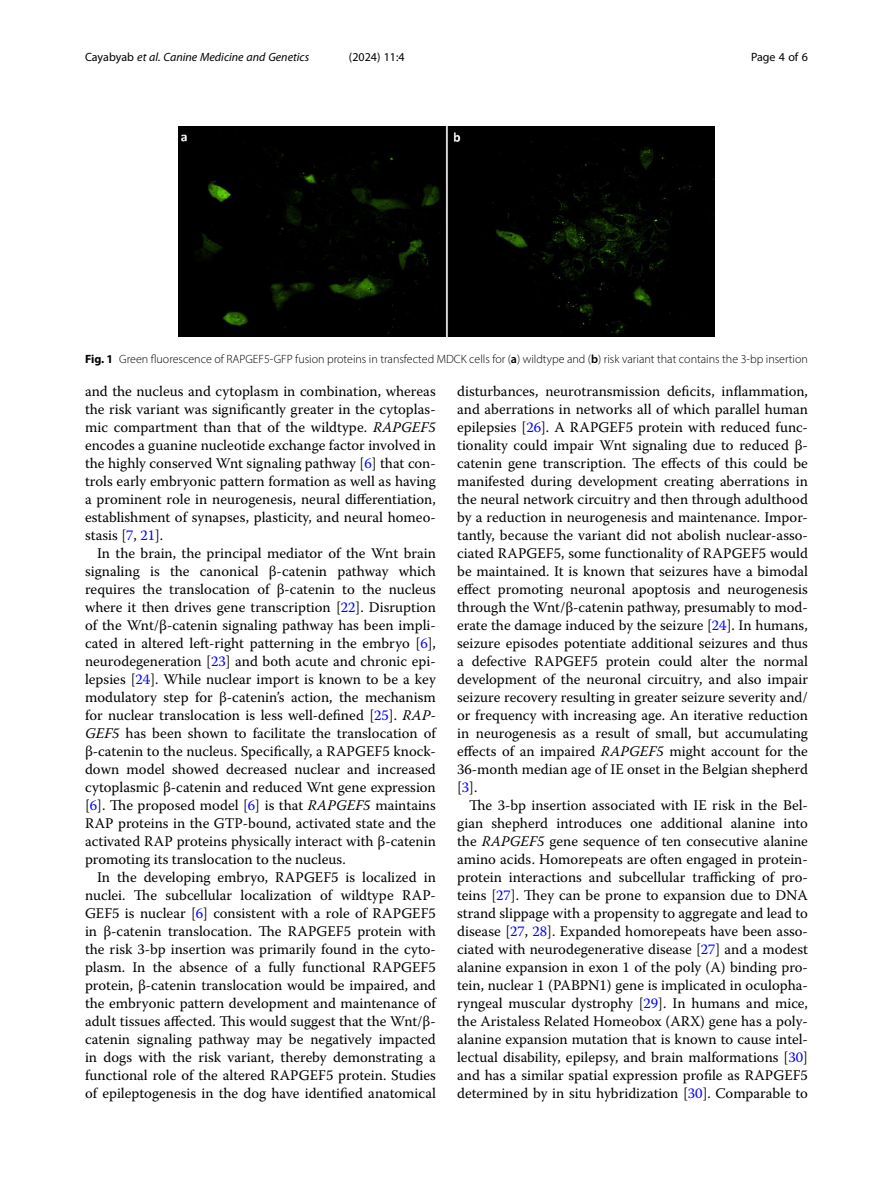
<style>
.page{position:relative;width:893px;height:1191px;background:#fff}
.page>*{position:absolute;margin:0;border:0;box-sizing:border-box;transform-origin:0 0}
.Body_Text_Indent{font:14.7px/18px "Warnock Pro";color:#000;text-align:justify}
.Body_Text{font:14.7px/18px "Warnock Pro";color:#000;text-align:justify}
.Figure_Caption{font:300 12px "Myriad Pro";color:#000}
.t1{font:italic 12px "Myriad Pro";color:#000}
.t2{font:12px "Myriad Pro";color:#000}
.s1{font-style:normal}
.s2{font-weight:700}
.s3{font-weight:600}
.s4{font-style:italic}
.s5{color:#00f}
</style>
<div class="page">
<img style="left:179px;top:126px;width:535px;height:210px">
<p class="t1" style="left:85px;top:50px;width:226px"><span class="s1">Cayabyab</span> et al. Canine Medicine and Genetics</p>
<p class="t2" style="left:349px;top:50px;width:57px">(2024) 11:4</p>
<p class="t2" style="left:751px;top:50px;width:58px">Page 4 of 6</p>
<p class="Figure_Caption" style="left:85px;top:352px;width:724px"><span class="s2">Fig. 1</span> Green fluorescence of RAPGEF5-GFP fusion proteins in transfected MDCK cells for (<span class="s3">a</span>) wildtype and (<span class="s3">b</span>) risk variant that contains the 3-bp insertion</p>
<p class="Body_Text" style="left:85px;top:382px;width:352px">and the nucleus and cytoplasm in combination, whereas the risk variant was significantly greater in the cytoplas&shy;mic compartment than that of the wildtype. <span class="s4">RAPGEF5 </span>encodes a guanine nucleotide exchange factor involved in the highly conserved Wnt signaling pathway [<span class="s5">6</span>] that con&shy;trols early embryonic pattern formation as well as having a prominent role in neurogenesis, neural differentiation, establishment of synapses, plasticity, and neural homeo&shy;stasis [<span class="s5">7</span>, <span class="s5">21</span>].</p>
<p class="Body_Text_Indent" style="left:85px;top:544px;width:352px;text-indent:12px">In the brain, the principal mediator of the Wnt brain signaling is the canonical β-catenin pathway which requires the translocation of β‐catenin to the nucleus where it then drives gene transcription [<span class="s5">22</span>]. Disruption of the Wnt/β‐catenin signaling pathway has been impli&shy;cated in altered left-right patterning in the embryo [<span class="s5">6</span>], neurodegeneration [<span class="s5">23</span>] and both acute and chronic epi&shy;lepsies [<span class="s5">24</span>]. While nuclear import is known to be a key modulatory step for β‐catenin’s action, the mechanism for nuclear translocation is less well-defined [<span class="s5">25</span>]. <span class="s4">RAP-GEF5</span> has been shown to facilitate the translocation of β‐catenin to the nucleus. Specifically, a RAPGEF5 knock&shy;down model showed decreased nuclear and increased cytoplasmic β‐catenin and reduced Wnt gene expression [<span class="s5">6</span>]. The proposed model [<span class="s5">6</span>] is that <span class="s4">RAPGEF5</span> maintains RAP proteins in the GTP-bound, activated state and the activated RAP proteins physically interact with β‐catenin promoting its translocation to the nucleus.</p>
<p class="Body_Text_Indent" style="left:85px;top:868px;width:352px;text-indent:12px">In the developing embryo, RAPGEF5 is localized in nuclei. The subcellular localization of wildtype RAP-GEF5 is nuclear [<span class="s5">6</span>] consistent with a role of RAPGEF5 in β-catenin translocation. The RAPGEF5 protein with the risk 3-bp insertion was primarily found in the cyto&shy;plasm. In the absence of a fully functional RAPGEF5 protein, β‐catenin translocation would be impaired, and the embryonic pattern development and maintenance of adult tissues affected. This would suggest that the Wnt/β‐ catenin signaling pathway may be negatively impacted in dogs with the risk variant, thereby demonstrating a functional role of the altered RAPGEF5 protein. Studies of epileptogenesis in the dog have identified anatomical</p>
<p class="Body_Text_Indent" style="left:457px;top:382px;width:352px">disturbances, neurotransmission deficits, inflammation, and aberrations in networks all of which parallel human epilepsies [<span class="s5">26</span>]. A RAPGEF5 protein with reduced func&shy;tionality could impair Wnt signaling due to reduced β‐ catenin gene transcription. The effects of this could be manifested during development creating aberrations in the neural network circuitry and then through adulthood by a reduction in neurogenesis and maintenance. Impor&shy;tantly, because the variant did not abolish nuclear-asso&shy;ciated RAPGEF5, some functionality of RAPGEF5 would be maintained. It is known that seizures have a bimodal effect promoting neuronal apoptosis and neurogenesis through the Wnt/β‐catenin pathway, presumably to mod&shy;erate the damage induced by the seizure [<span class="s5">24</span>]. In humans, seizure episodes potentiate additional seizures and thus a defective RAPGEF5 protein could alter the normal development of the neuronal circuitry, and also impair seizure recovery resulting in greater seizure severity and/ or frequency with increasing age. An iterative reduction in neurogenesis as a result of small, but accumulating effects of an impaired <span class="s4">RAPGEF5</span> might account for the 36-month median age of IE onset in the Belgian shepherd [<span class="s5">3</span>].</p>
<p class="Body_Text_Indent" style="left:457px;top:796px;width:352px;text-indent:12px">The 3-bp insertion associated with IE risk in the Bel&shy;gian shepherd introduces one additional alanine into the <span class="s4">RAPGEF5</span> gene sequence of ten consecutive alanine amino acids. Homorepeats are often engaged in protein&shy;protein interactions and subcellular trafficking of pro&shy;teins [<span class="s5">27</span>]. They can be prone to expansion due to DNA strand slippage with a propensity to aggregate and lead to disease [<span class="s5">27</span>, <span class="s5">28</span>]. Expanded homorepeats have been asso&shy;ciated with neurodegenerative disease [<span class="s5">27</span>] and a modest alanine expansion in exon 1 of the poly (A) binding pro&shy;tein, nuclear 1 (PABPN1) gene is implicated in oculopha&shy;ryngeal muscular dystrophy [<span class="s5">29</span>]. In humans and mice, the Aristaless Related Homeobox (ARX) gene has a poly&shy;alanine expansion mutation that is known to cause intel&shy;lectual disability, epilepsy, and brain malformations [<span class="s5">30</span>] and has a similar spatial expression profile as RAPGEF5 determined by in situ hybridization [<span class="s5">30</span>]. Comparable to</p>
</div>
